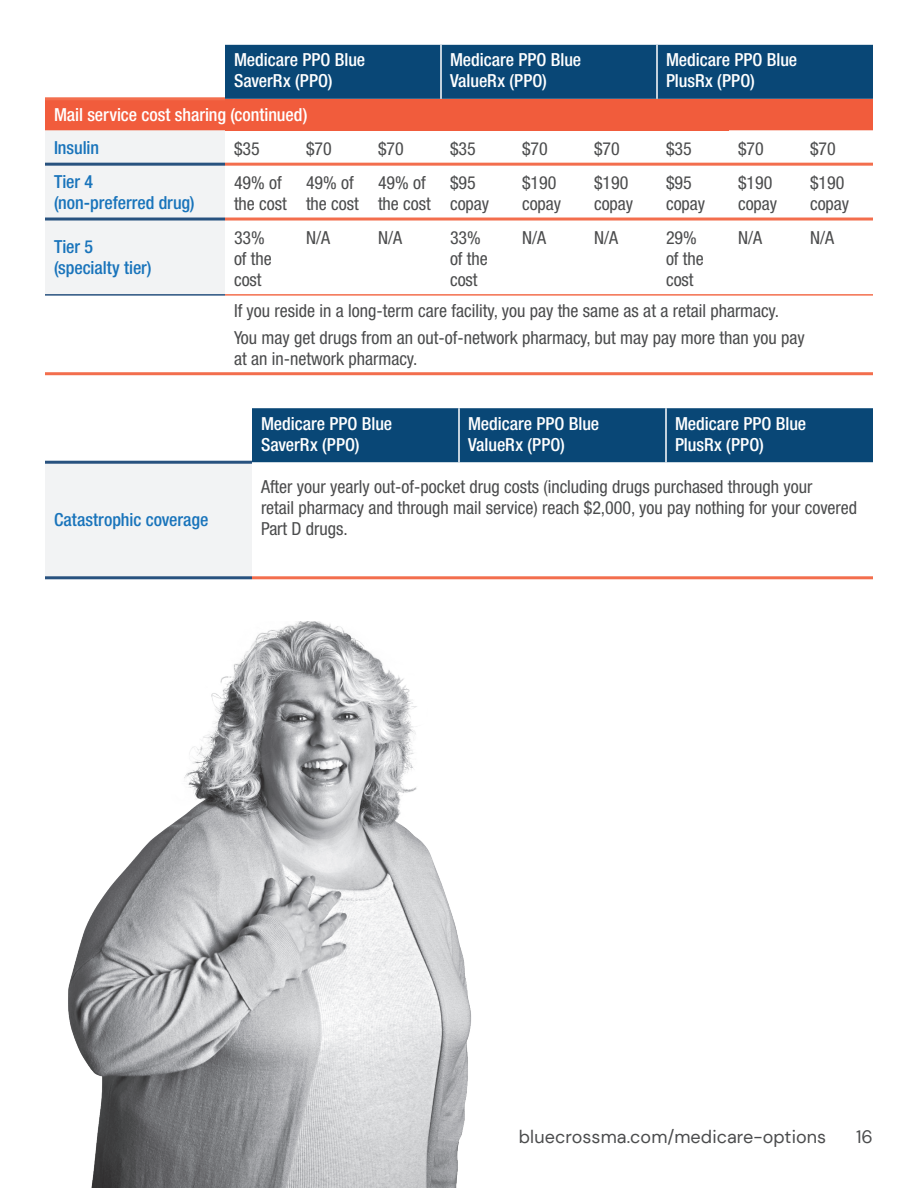
<style>
.page{position:relative;width:918px;height:1188px;background:#fff}
.page>*{position:absolute;margin:0;border:0;box-sizing:border-box;transform-origin:0 0}
.t1{font:condensed 18px/21px "Helvetica Neue LT Std";color:#4b4c4d}
.t2{font:500 condensed 18px/21px "Helvetica Neue LT Std";color:#fff}
.t3{font:500 condensed 18px/21px "Helvetica Neue LT Std";letter-spacing:-.005em;color:#1974bb}
.t4{font:18px "DM Sans";letter-spacing:.005em;color:#4b4c4d}
</style>
<div class="page">
<svg style="left:225px;top:130px;width:648px;height:88px"></svg>
<div style="left:225px;top:45px;width:648px;height:54px;background:#094776"></div>
<div style="left:45px;top:99px;width:828px;height:31px;background:#f15c3c"></div>
<div style="left:45px;top:130px;width:180px;height:164px;background:#f2f3f4"></div>
<svg style="left:729px;top:130px;width:144px;height:33px"></svg>
<hr style="left:440px;top:45px;width:2px;height:54px;background:#fff">
<hr style="left:656px;top:45px;width:2px;height:54px;background:#fff">
<hr style="left:369px;top:163px;width:72px;height:3px;background:#f36e4d">
<hr style="left:585px;top:163px;width:72px;height:3px;background:#f36e4d">
<hr style="left:369px;top:218px;width:72px;height:3px;background:#f36e4d">
<hr style="left:585px;top:218px;width:72px;height:3px;background:#f36e4d">
<hr style="left:45px;top:218px;width:180px;height:3px;background:#28527f">
<hr style="left:45px;top:97px;width:180px;height:3px;background:#f36e4d">
<hr style="left:45px;top:163px;width:180px;height:3px;background:#28527f">
<hr style="left:225px;top:218px;width:72px;height:3px;background:#f36e4d">
<hr style="left:297px;top:218px;width:72px;height:3px;background:#f36e4d">
<hr style="left:441px;top:218px;width:72px;height:3px;background:#f36e4d">
<hr style="left:513px;top:218px;width:72px;height:3px;background:#f36e4d">
<hr style="left:657px;top:218px;width:72px;height:3px;background:#f36e4d">
<hr style="left:729px;top:218px;width:72px;height:3px;background:#f36e4d">
<hr style="left:801px;top:218px;width:72px;height:3px;background:#f36e4d">
<hr style="left:225px;top:163px;width:72px;height:3px;background:#f36e4d">
<hr style="left:297px;top:163px;width:72px;height:3px;background:#f36e4d">
<hr style="left:441px;top:163px;width:72px;height:3px;background:#f36e4d">
<hr style="left:513px;top:163px;width:72px;height:3px;background:#f36e4d">
<hr style="left:657px;top:163px;width:72px;height:3px;background:#f36e4d">
<hr style="left:729px;top:163px;width:72px;height:3px;background:#f36e4d">
<hr style="left:801px;top:163px;width:72px;height:3px;background:#f36e4d">
<hr style="left:45px;top:372px;width:180px;height:3px;background:#f36e4d">
<hr style="left:225px;top:372px;width:72px;height:3px;background:#f36e4d">
<hr style="left:297px;top:372px;width:72px;height:3px;background:#f36e4d">
<hr style="left:369px;top:372px;width:72px;height:3px;background:#f36e4d">
<hr style="left:441px;top:372px;width:72px;height:3px;background:#f36e4d">
<hr style="left:513px;top:372px;width:72px;height:3px;background:#f36e4d">
<hr style="left:585px;top:372px;width:72px;height:3px;background:#f36e4d">
<hr style="left:657px;top:372px;width:72px;height:3px;background:#f36e4d">
<hr style="left:729px;top:372px;width:72px;height:3px;background:#f36e4d">
<hr style="left:801px;top:372px;width:72px;height:3px;background:#f36e4d">
<hr style="left:45px;top:294px;width:180px;height:2px;background:#28527f">
<hr style="left:225px;top:294px;width:72px;height:2px;background:#f36e4d">
<hr style="left:297px;top:294px;width:72px;height:2px;background:#f36e4d">
<hr style="left:369px;top:294px;width:72px;height:2px;background:#f36e4d">
<hr style="left:441px;top:294px;width:72px;height:2px;background:#f36e4d">
<hr style="left:513px;top:294px;width:72px;height:2px;background:#f36e4d">
<hr style="left:585px;top:294px;width:72px;height:2px;background:#f36e4d">
<hr style="left:657px;top:294px;width:72px;height:2px;background:#f36e4d">
<hr style="left:729px;top:294px;width:72px;height:2px;background:#f36e4d">
<hr style="left:801px;top:294px;width:72px;height:2px;background:#f36e4d">
<svg style="left:45px;top:460px;width:828px;height:3px"></svg>
<div style="left:252px;top:408px;width:621px;height:54px;background:#094776"></div>
<div style="left:45px;top:462px;width:207px;height:116px;background:#f2f3f4"></div>
<hr style="left:458px;top:408px;width:2px;height:54px;background:#fff">
<hr style="left:665px;top:408px;width:2px;height:54px;background:#fff">
<hr style="left:45px;top:461px;width:207px;height:3px;background:#28527f">
<hr style="left:252px;top:576px;width:207px;height:3px;background:#f36e4d">
<hr style="left:459px;top:576px;width:207px;height:3px;background:#f36e4d">
<hr style="left:666px;top:576px;width:207px;height:3px;background:#f36e4d">
<hr style="left:45px;top:576px;width:207px;height:3px;background:#28527f">
<img style="left:68px;top:621px;width:403px;height:567px">
<p class="t2" style="left:234px;top:49px;width:133px">Medicare PPO Blue<br>SaverRx (PPO)</p>
<p class="t2" style="left:450px;top:49px;width:133px">Medicare PPO Blue<br>ValueRx (PPO)</p>
<p class="t2" style="left:666px;top:49px;width:133px">Medicare PPO Blue<br>PlusRx (PPO)</p>
<p class="t2" style="left:54px;top:104px;width:255px">Mail service cost sharing (continued)</p>
<p class="t3" style="left:54px;top:137px;width:47px">Insulin</p>
<p class="t1" style="left:234px;top:138px;width:27px">$35</p>
<p class="t1" style="left:306px;top:138px;width:27px">$70</p>
<p class="t1" style="left:378px;top:138px;width:27px">$70</p>
<p class="t1" style="left:450px;top:138px;width:27px">$35</p>
<p class="t1" style="left:522px;top:138px;width:27px">$70</p>
<p class="t1" style="left:594px;top:138px;width:27px">$70</p>
<p class="t1" style="left:666px;top:138px;width:27px">$35</p>
<p class="t1" style="left:738px;top:138px;width:27px">$70</p>
<p class="t1" style="left:810px;top:138px;width:27px">$70</p>
<p class="t3" style="left:54px;top:170px;width:41px">Tier 4</p>
<p class="t3" style="left:54px;top:191px;width:142px">(non-preferred drug)</p>
<p class="t1" style="left:450px;top:172px;width:27px">$95</p>
<p class="t1" style="left:450px;top:193px;width:41px">copay</p>
<p class="t1" style="left:522px;top:172px;width:36px">$190</p>
<p class="t1" style="left:522px;top:193px;width:41px">copay</p>
<p class="t1" style="left:594px;top:172px;width:36px">$190</p>
<p class="t1" style="left:594px;top:193px;width:41px">copay</p>
<p class="t1" style="left:666px;top:172px;width:27px">$95</p>
<p class="t1" style="left:666px;top:193px;width:41px">copay</p>
<p class="t1" style="left:738px;top:172px;width:36px">$190</p>
<p class="t1" style="left:738px;top:193px;width:41px">copay</p>
<p class="t1" style="left:810px;top:172px;width:36px">$190</p>
<p class="t1" style="left:810px;top:193px;width:41px">copay</p>
<p class="t1" style="left:234px;top:172px;width:49px">49% of</p>
<p class="t1" style="left:234px;top:193px;width:54px">the cost</p>
<p class="t1" style="left:306px;top:172px;width:49px">49% of</p>
<p class="t1" style="left:306px;top:193px;width:54px">the cost</p>
<p class="t1" style="left:378px;top:172px;width:49px">49% of</p>
<p class="t1" style="left:378px;top:193px;width:54px">the cost</p>
<p class="t3" style="left:54px;top:236px;width:99px">Tier 5 (specialty tier)</p>
<p class="t1" style="left:234px;top:227px;width:39px">33% of the cost</p>
<p class="t1" style="left:306px;top:227px;width:26px">N/A</p>
<p class="t1" style="left:378px;top:227px;width:26px">N/A</p>
<p class="t1" style="left:450px;top:227px;width:39px">33% of the cost</p>
<p class="t1" style="left:522px;top:227px;width:26px">N/A</p>
<p class="t1" style="left:594px;top:227px;width:26px">N/A</p>
<p class="t1" style="left:666px;top:227px;width:39px">29% of the cost</p>
<p class="t1" style="left:738px;top:227px;width:26px">N/A</p>
<p class="t1" style="left:810px;top:227px;width:26px">N/A</p>
<p class="t1" style="left:234px;top:300px;width:547px">If you reside in a long-term care facility, you pay the same as at a retail pharmacy.</p>
<p class="t1" style="left:234px;top:327px;width:572px">You may get drugs from an out-of-network pharmacy, but may pay more than you pay at an in-network pharmacy.</p>
<p class="t3" style="left:54px;top:509px;width:156px">Catastrophic coverage</p>
<p class="t2" style="left:261px;top:413px;width:133px">Medicare PPO Blue<br>SaverRx (PPO)</p>
<p class="t2" style="left:468px;top:413px;width:133px">Medicare PPO Blue<br>ValueRx (PPO)</p>
<p class="t2" style="left:675px;top:413px;width:133px">Medicare PPO Blue<br>PlusRx (PPO)</p>
<p class="t1" style="left:261px;top:476px;width:598px">After your yearly out-of-pocket drug costs (including drugs purchased through your<br>retail pharmacy and through mail service) reach $2,000, you pay nothing for your covered<br>Part D drugs.</p>
<p class="t4" style="left:519px;top:1125px;width:309px">bluecrossma.com/medicare-options</p>
<p class="t4" style="left:856px;top:1126px;width:18px">16</p>
</div>
